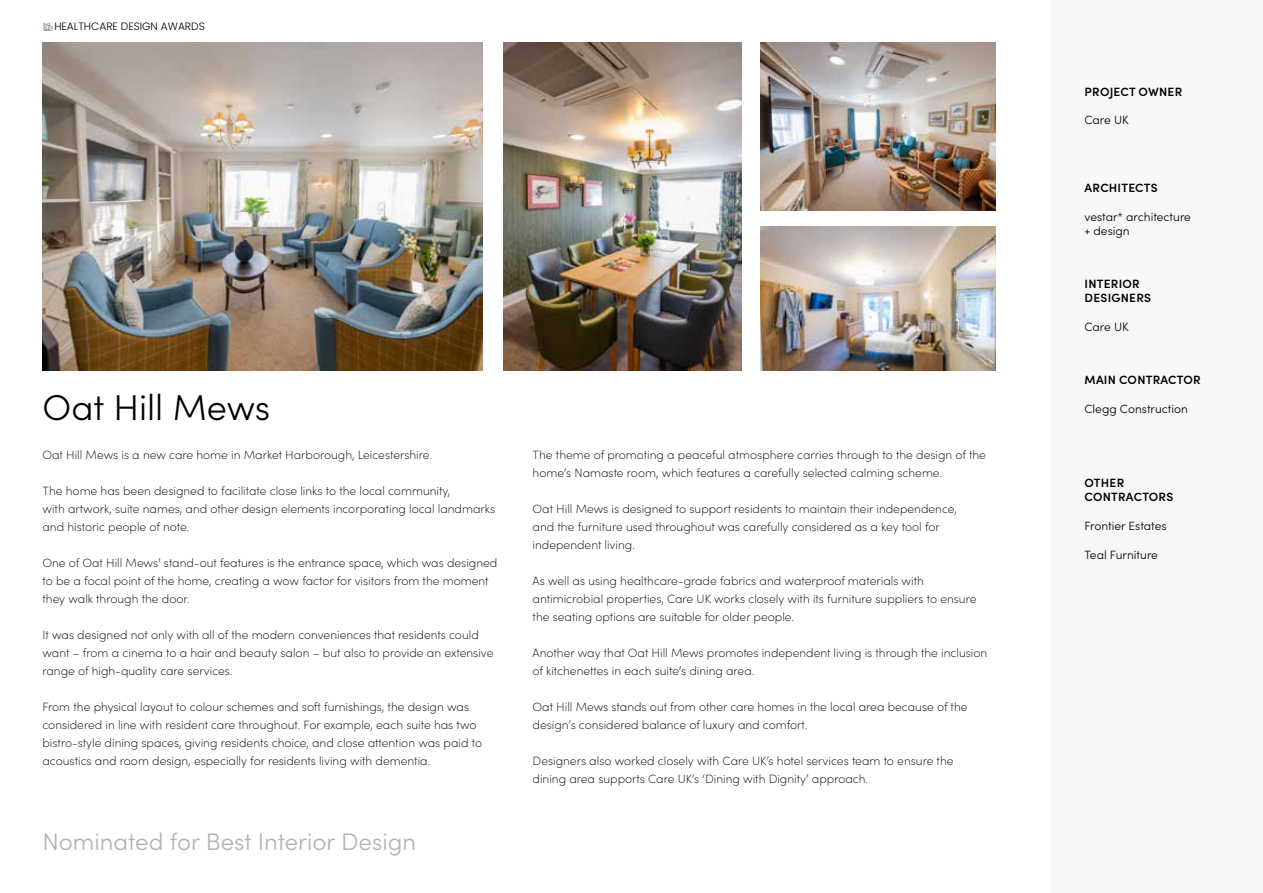
<style>
.page{position:relative;width:1263px;height:893px;background:#fff}
.page>*{position:absolute;margin:0;border:0;box-sizing:border-box;transform-origin:0 0}
.t1{font:300 36px "Sofia Pro";color:#000}
.t2{font:300 24px "Sofia Pro";color:#b3b2b2}
.t3{font:200 12px/18px "Sofia Pro";color:#000}
.t4{font:300 12px/14.4px "Sofia Pro";color:#000}
.t5{font:600 12px/14.4px "Sofia Pro";letter-spacing:.02em;color:#000}
.t6{font:300 10.65px "Poppins";color:#000}
</style>
<div class="page">
<div style="left:1051px;top:0;width:212px;height:893px;background:#f8f6f9"></div>
<svg style="left:43px;top:22px;width:9px;height:8px"></svg>
<img style="left:504px;top:43px;width:237px;height:327px">
<img style="left:761px;top:43px;width:234px;height:167px">
<img style="left:761px;top:227px;width:234px;height:143px">
<img style="left:43px;top:43px;width:439px;height:327px">
<p class="t6" style="left:54px;top:20px;width:152px">HEALTHCARE DESIGN AWARDS</p>
<h1 class="t1" style="left:43px;top:381px;width:229px">Oat Hill Mews</h1>
<p class="t3" style="left:43px;top:445px;width:391px">Oat Hill Mews is a new care home in Market Harborough, Leicestershire.</p>
<p class="t3" style="left:43px;top:481px;width:454px">The home has been designed to facilitate close links to the local community,<br>with artwork, suite names, and other design elements incorporating local landmarks and historic people of note.</p>
<p class="t3" style="left:43px;top:553px;width:456px">One of Oat Hill Mews’ stand-out features is the entrance space, which was designed to be a focal point of the home, creating a wow factor for visitors from the moment they walk through the door.</p>
<p class="t3" style="left:43px;top:625px;width:452px">It was designed not only with all of the modern conveniences that residents could want – from a cinema to a hair and beauty salon – but also to provide an extensive range of high-quality care services.</p>
<p class="t3" style="left:43px;top:697px;width:441px">From the physical layout to colour schemes and soft furnishings, the design was considered in line with resident care throughout. For example, each suite has two bistro-style dining spaces, giving residents choice, and close attention was paid to acoustics and room design, especially for residents living with dementia.</p>
<h2 class="t2" style="left:43px;top:825px;width:375px">Nominated for Best Interior Design</h2>
<p class="t3" style="left:533px;top:445px;width:455px">The theme of promoting a peaceful atmosphere carries through to the design of the home’s Namaste room, which features a carefully selected calming scheme.</p>
<p class="t3" style="left:533px;top:499px;width:426px">Oat Hill Mews is designed to support residents to maintain their independence, and the furniture used throughout was carefully considered as a key tool for independent living.</p>
<p class="t3" style="left:533px;top:571px;width:445px">As well as using healthcare-grade fabrics and waterproof materials with antimicrobial properties, Care UK works closely with its furniture suppliers to ensure the seating options are suitable for older people.</p>
<p class="t3" style="left:533px;top:643px;width:456px">Another way that Oat Hill Mews promotes independent living is through the inclusion of kitchenettes in each suite’s dining area.</p>
<p class="t3" style="left:533px;top:697px;width:436px">Oat Hill Mews stands out from other care homes in the local area because of the design’s considered balance of luxury and comfort.</p>
<p class="t3" style="left:533px;top:751px;width:422px">Designers also worked closely with Care UK’s hotel services team to ensure the dining area supports Care UK’s ‘Dining with Dignity’ approach.</p>
<p class="t5" style="left:1084px;top:83px;width:99px">PROJECT OWNER</p>
<p class="t4" style="left:1084px;top:112px;width:46px">Care UK</p>
<p class="t5" style="left:1084px;top:179px;width:75px">ARCHITECTS</p>
<p class="t4" style="left:1084px;top:208px;width:108px">vestar* architecture + design</p>
<p class="t5" style="left:1084px;top:276px;width:68px">INTERIOR<br>DESIGNERS</p>
<p class="t4" style="left:1084px;top:319px;width:46px">Care UK</p>
<p class="t5" style="left:1084px;top:372px;width:118px">MAIN CONTRACTOR</p>
<p class="t4" style="left:1084px;top:401px;width:105px">Clegg Construction</p>
<p class="t5" style="left:1084px;top:474px;width:90px">OTHER<br>CONTRACTORS</p>
<p class="t4" style="left:1084px;top:518px;width:84px">Frontier Estates</p>
<p class="t4" style="left:1084px;top:546px;width:75px">Teal Furniture</p>
</div>
